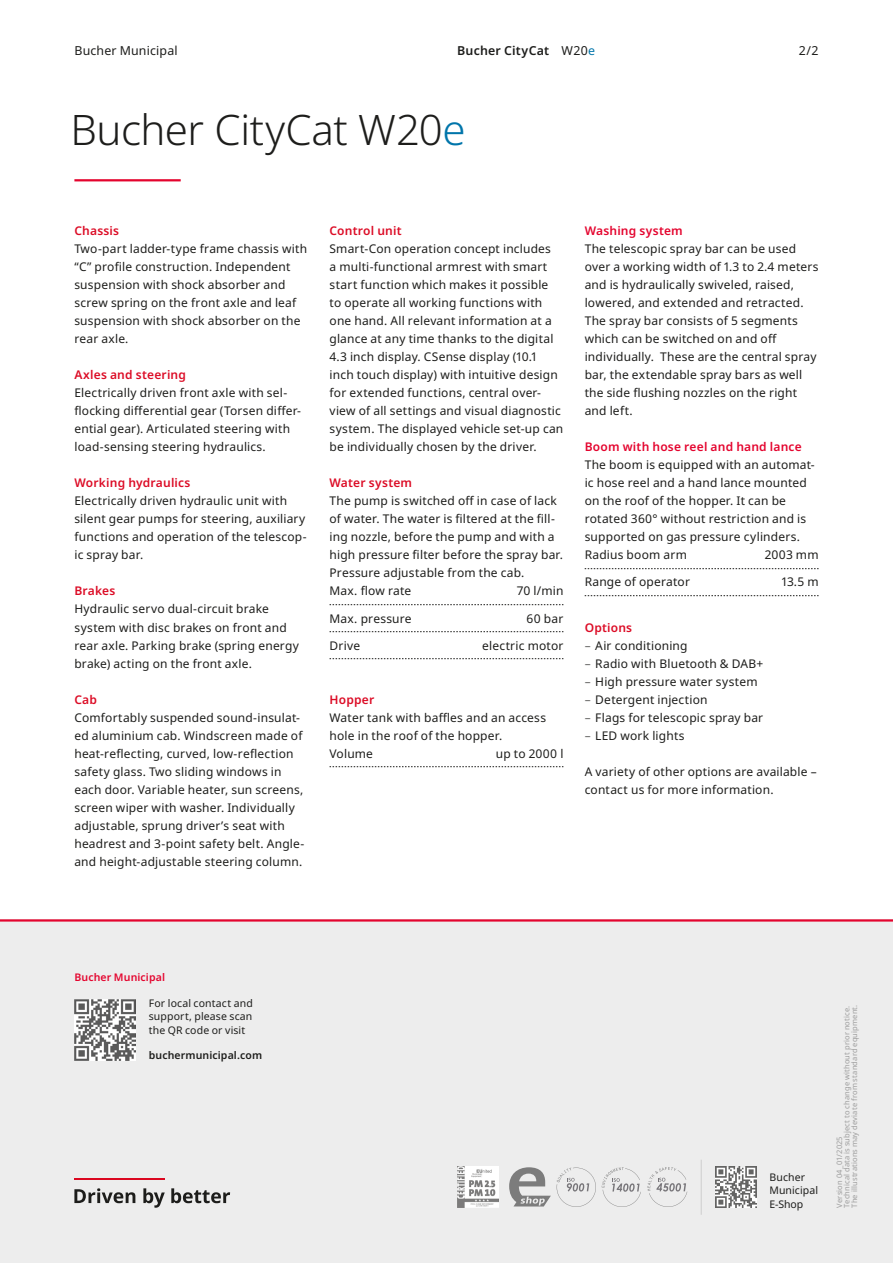
<style>
.page{position:relative;width:893px;height:1263px;background:#fff}
.page>*{position:absolute;margin:0;border:0;box-sizing:border-box;transform-origin:0 0}
.Title_28_30pt{font:300 42px "Noto Sans";letter-spacing:-.005em;color:#1d1d1b}
.t1{font:600 12.3px "Noto Sans";letter-spacing:.015em;color:#1d1d1b}
.Header_left_8_25_12pt{font:12.3px "Noto Sans";letter-spacing:.015em;color:#1d1d1b}
.Header_right_8_25_12pt{font:12.3px "Noto Sans";color:#1d1d1b}
.Copy_small_8_12pt_left{font:12px/18px "Noto Sans";letter-spacing:.015em;color:#1d1d1b}
.Copy_small_Texttable_8_12pt_left{font:12px "Noto Sans";letter-spacing:.015em;color:#1d1d1b}
.Subtitle_small_8_12pt{font:600 12px "Noto Sans";letter-spacing:.015em;color:#dc0c26}
.Subtitle_small_8_12pt-2{font:600 12px "Noto Sans";letter-spacing:.015em;color:#e4042e}
.Text_7_9pt{font:10.5px/13.5px "Noto Sans";letter-spacing:.01em;color:#1d1d1b;text-align:justify}
.Text_7_9pt-2{font:600 10.5px "Noto Sans";letter-spacing:.01em;color:#1d1d1b}
.contact_info_header_7_9{font:600 10.5px "Noto Sans";letter-spacing:.01em;color:#e4042e}
.Text_5_5_disclaimer_only{font:7.5px "Noto Sans";letter-spacing:.02em;color:#9d9d9d}
.s1{font-weight:400}
.s2{font-weight:400;color:#0075aa}
.s3{color:#0075aa}
.s4{font-weight:300}
</style>
<div class="page">
<div style="left:0;top:919px;width:893px;height:344px;background:#ededed"></div>
<hr style="left:74px;top:179px;width:107px;height:2px;background:#e4042e">
<hr style="left:0;top:919px;width:893px;height:2px;background:#e4042e">
<svg style="left:330px;top:604px;width:233px;height:1px"></svg>
<svg style="left:330px;top:631px;width:233px;height:1px"></svg>
<svg style="left:330px;top:658px;width:233px;height:1px"></svg>
<svg style="left:330px;top:766px;width:233px;height:1px"></svg>
<svg style="left:585px;top:568px;width:234px;height:1px"></svg>
<svg style="left:585px;top:595px;width:234px;height:1px"></svg>
<img style="left:74px;top:999px;width:62px;height:61px">
<svg style="left:74px;top:1188px;width:61px;height:15px"></svg>
<svg style="left:143px;top:1188px;width:22px;height:20px"></svg>
<svg style="left:171px;top:1188px;width:59px;height:15px"></svg>
<hr style="left:74px;top:1178px;width:91px;height:2px;background:#db0720">
<img style="left:715px;top:1167px;width:42px;height:41px">
<img style="left:457px;top:1167px;width:41px;height:41px">
<svg style="left:509px;top:1167px;width:42px;height:39px"></svg>
<svg style="left:557px;top:1167px;width:39px;height:40px"></svg>
<svg style="left:602px;top:1167px;width:39px;height:40px"></svg>
<svg style="left:647px;top:1167px;width:40px;height:40px"></svg>
<hr style="left:701px;top:1160px;width:1px;height:55px;background:#d1d1d1">
<p class="Header_left_8_25_12pt" style="left:74px;top:42px;width:105px">Bucher Municipal</p>
<p class="t1" style="left:457px;top:42px;width:140px">Bucher CityCat <span class="s1">W20</span><span class="s2">e</span></p>
<p class="Header_right_8_25_12pt" style="left:799px;top:42px;width:21px">2/2</p>
<p class="Title_28_30pt" style="left:70px;top:101px;width:397px">Bucher CityCat W20<span class="s3">e</span></p>
<p class="Subtitle_small_8_12pt" style="left:74px;top:223px;width:46px">Chassis</p>
<p class="Copy_small_8_12pt_left" style="left:74px;top:240px;width:234px">Two-part ladder-type frame chassis with “C” profile construction. Independent suspension with shock absorber and screw spring on the front axle and leaf suspension with shock absorber on the rear axle.</p>
<p class="Subtitle_small_8_12pt" style="left:74px;top:367px;width:113px">Axles and steering</p>
<p class="Copy_small_8_12pt_left" style="left:74px;top:384px;width:228px">Electrically driven front axle with sel&shy;flocking differential gear (Torsen differ&shy;ential gear). Articulated steering with load-sensing steering hydraulics.</p>
<p class="Subtitle_small_8_12pt" style="left:74px;top:475px;width:117px">Working hydraulics</p>
<p class="Copy_small_8_12pt_left" style="left:74px;top:492px;width:234px">Electrically driven hydraulic unit with silent gear pumps for steering, auxiliary functions and operation of the telescop&shy;ic spray bar.</p>
<p class="Subtitle_small_8_12pt" style="left:74px;top:583px;width:42px">Brakes</p>
<p class="Copy_small_8_12pt_left" style="left:74px;top:600px;width:226px">Hydraulic servo dual-circuit brake system with disc brakes on front and rear axle. Parking brake (spring energy brake) acting on the front axle.</p>
<p class="Subtitle_small_8_12pt" style="left:74px;top:691px;width:24px">Cab</p>
<p class="Copy_small_8_12pt_left" style="left:74px;top:708px;width:231px">Comfortably suspended sound-insulat&shy;ed aluminium cab. Windscreen made of heat-reflecting, curved, low-reflection safety glass. Two sliding windows in each door. Variable heater, sun screens, screen wiper with washer. Individually adjustable, sprung driver’s seat with headrest and 3-point safety belt. Angle&shy;and height-adjustable steering column.</p>
<p class="Subtitle_small_8_12pt" style="left:330px;top:223px;width:73px">Control unit</p>
<p class="Copy_small_8_12pt_left" style="left:330px;top:240px;width:235px">Smart-Con operation concept includes<br>a multi-functional armrest with smart start function which makes it possible<br>to operate all working functions with one hand. All relevant information at a glance at any time thanks to the digital 4.3 inch display. CSense display (10.1 inch touch display) with intuitive design for extended functions, central over&shy;view of all settings and visual diagnostic system. The displayed vehicle set-up can be individually chosen by the driver.</p>
<p class="Subtitle_small_8_12pt" style="left:330px;top:475px;width:84px">Water system</p>
<p class="Copy_small_8_12pt_left" style="left:330px;top:492px;width:235px">The pump is switched off in case of lack of water. The water is filtered at the fill&shy;ing nozzle, before the pump and with a high pressure filter before the spray bar.<br>Pressure adjustable from the cab.</p>
<p class="Copy_small_Texttable_8_12pt_left" style="left:330px;top:583px;width:83px">Max. flow rate</p>
<p class="Copy_small_Texttable_8_12pt_left" style="left:517px;top:583px;width:48px">70 l/min</p>
<p class="Copy_small_Texttable_8_12pt_left" style="left:330px;top:610px;width:84px">Max. pressure</p>
<p class="Copy_small_Texttable_8_12pt_left" style="left:527px;top:610px;width:38px">60 bar</p>
<p class="Copy_small_Texttable_8_12pt_left" style="left:330px;top:637px;width:32px">Drive</p>
<p class="Copy_small_Texttable_8_12pt_left" style="left:482px;top:637px;width:83px">electric motor</p>
<p class="Subtitle_small_8_12pt" style="left:330px;top:691px;width:46px">Hopper</p>
<p class="Copy_small_8_12pt_left" style="left:330px;top:708px;width:218px">Water tank with baffles and an access hole in the roof of the hopper.</p>
<p class="Copy_small_Texttable_8_12pt_left" style="left:330px;top:745px;width:45px">Volume</p>
<p class="Copy_small_Texttable_8_12pt_left" style="left:496px;top:745px;width:69px">up to 2000 l</p>
<p class="Subtitle_small_8_12pt-2" style="left:585px;top:223px;width:100px">Washing system</p>
<p class="Copy_small_8_12pt_left" style="left:585px;top:240px;width:235px">The telescopic spray bar can be used over a working width of 1.3 to 2.4 meters and is hydraulically swiveled, raised, lowered, and extended and retracted.<br>The spray bar consists of 5 segments which can be switched on and off individually. These are the central spray bar, the extendable spray bars as well the side flushing nozzles on the right and left.</p>
<p class="Subtitle_small_8_12pt-2" style="left:585px;top:439px;width:219px">Boom with hose reel and hand lance</p>
<p class="Copy_small_8_12pt_left" style="left:585px;top:456px;width:232px">The boom is equipped with an automat&shy;ic hose reel and a hand lance mounted on the roof of the hopper. It can be rotated 360° without restriction and is supported on gas pressure cylinders.</p>
<p class="Copy_small_Texttable_8_12pt_left" style="left:585px;top:547px;width:104px">Radius boom arm</p>
<p class="Copy_small_Texttable_8_12pt_left" style="left:765px;top:547px;width:55px">2003 mm</p>
<p class="Copy_small_Texttable_8_12pt_left" style="left:585px;top:574px;width:107px">Range of operator</p>
<p class="Copy_small_Texttable_8_12pt_left" style="left:782px;top:574px;width:38px">13.5 m</p>
<p class="Subtitle_small_8_12pt" style="left:585px;top:619px;width:49px">Options</p>
<p class="Copy_small_8_12pt_left" style="left:585px;top:636px;width:104px"><span class="s4">–</span> Air conditioning</p>
<p class="Copy_small_8_12pt_left" style="left:585px;top:654px;width:180px"><span class="s4">–</span> Radio with Bluetooth &amp; DAB+</p>
<p class="Copy_small_8_12pt_left" style="left:585px;top:672px;width:174px"><span class="s4">–</span> High pressure water system</p>
<p class="Copy_small_8_12pt_left" style="left:585px;top:690px;width:124px"><span class="s4">–</span> Detergent injection</p>
<p class="Copy_small_8_12pt_left" style="left:585px;top:708px;width:180px"><span class="s4">–</span> Flags for telescopic spray bar</p>
<p class="Copy_small_8_12pt_left" style="left:585px;top:726px;width:101px"><span class="s4">–</span> LED work lights</p>
<p class="Copy_small_8_12pt_left" style="left:585px;top:762px;width:233px">A variety of other options are available – contact us for more information.</p>
<p class="contact_info_header_7_9" style="left:74px;top:970px;width:92px">Bucher Municipal</p>
<p class="Text_7_9pt" style="left:149px;top:996px;width:105px">For local contact and support, please scan the QR code or visit</p>
<p class="Text_7_9pt-2" style="left:149px;top:1048px;width:115px">buchermunicipal.com</p>
<p class="Text_7_9pt" style="left:769px;top:1170px;width:50px;text-align:left">Bucher<br>Municipal<br>E-Shop</p>
<p class="Text_5_5_disclaimer_only" style="left:842px;top:1208px;width:203px;rotate:-90deg">Technical data is subject to change without prior notice.</p>
<p class="Text_5_5_disclaimer_only" style="left:849px;top:1208px;width:205px;rotate:-90deg">The illustrations may deviate from standard equipment.</p>
<p class="Text_5_5_disclaimer_only" style="left:834px;top:1208px;width:73px;rotate:-90deg">Version 04_01/2025</p>
</div>
